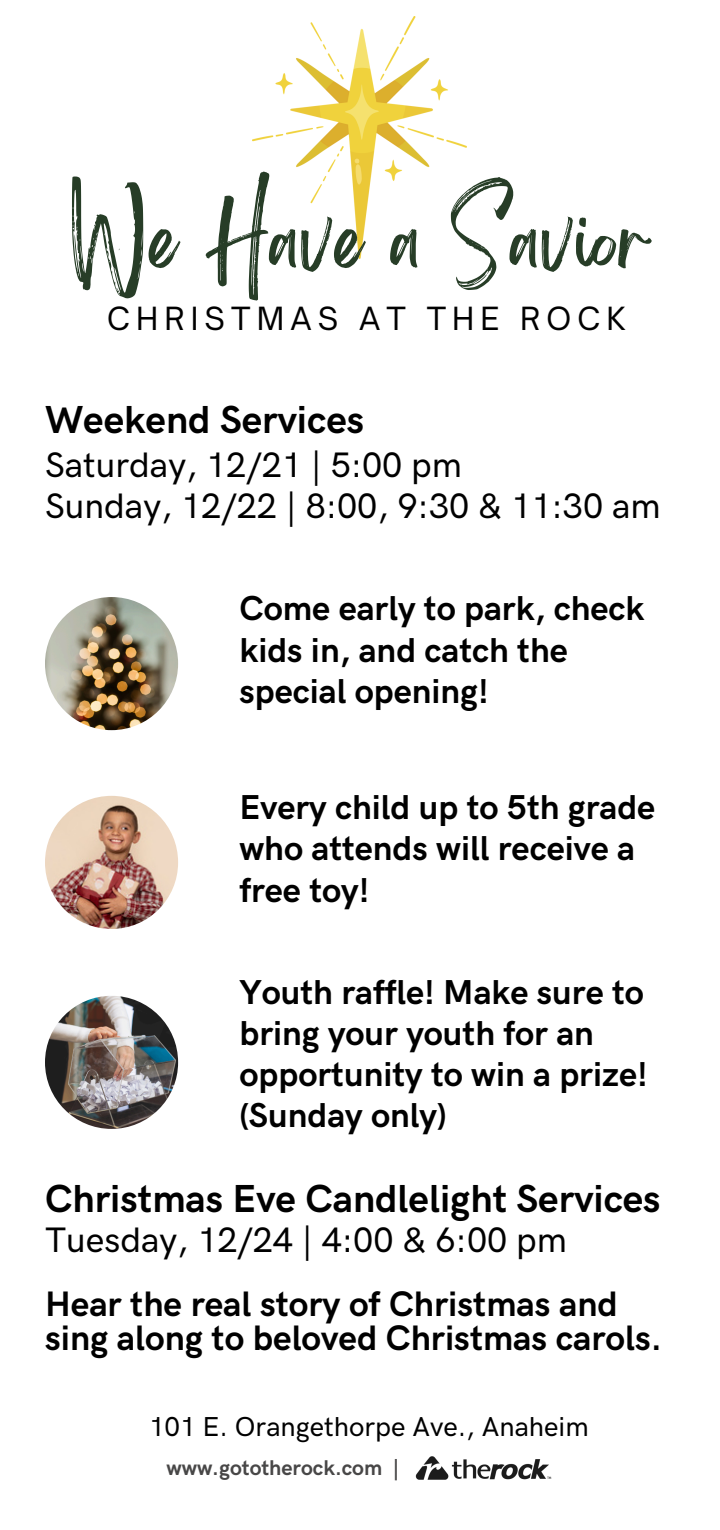
<style>
.page{position:relative;width:720px;height:1530px;background:#fff}
.page>*{position:absolute;margin:0;border:0;box-sizing:border-box;transform-origin:0 0}
.t1{font:71.5px "Brightwall";color:#273d27}
.t2{font:700 39.25px "HK Grotesk Pro";color:#000}
.t3{font:500 35.5px "HK Grotesk Pro";color:#000}
.t4{font:700 35.5px/33.8px "HK Grotesk Pro";color:#000}
.t5{font:700 34.75px/41.2px "HK Grotesk Pro";color:#000}
.t6{font:30.5px "Open Sauce One";letter-spacing:.2em;color:#000}
.t7{font:500 27.5px "HK Grotesk Pro";color:#000}
.t8{font:700 21.5px "HK Grotesk Pro";color:#484747}
</style>
<div class="page">
<img style="left:253px;top:16px;width:214px;height:242px">
<img style="left:415px;top:1456px;width:137px;height:24px">
<img style="left:45px;top:597px;width:133px;height:133px;border-radius:50%">
<img style="left:45px;top:796px;width:133px;height:133px;border-radius:50%">
<img style="left:45px;top:996px;width:133px;height:133px;border-radius:50%">
<p class="t1" style="left:71px;top:214px;width:580px">We Have a Savior</p>
<h1 class="t6" style="left:107px;top:300px;width:520px">CHRISTMAS AT THE ROCK</h1>
<h2 class="t2" style="left:45px;top:398px;width:321px">Weekend Services</h2>
<p class="t3" style="left:45px;top:445px;width:419px">Saturday, 12/21 | 5:00 pm</p>
<h3 class="t3" style="left:45px;top:486px;width:617px">Sunday, 12/22 | 8:00, 9:30 &amp; 11:30 am</h3>
<h3 class="t5" style="left:239px;top:589px;width:407px">Come early to park, check kids in, and catch the special opening!</h3>
<p class="t5" style="left:239px;top:788px;width:417px">Every child up to 5th grade who attends will receive a free toy!</p>
<h3 class="t5" style="left:239px;top:973px;width:410px">Youth raffle! Make sure to bring your youth for an opportunity to win a prize! (Sunday only)</h3>
<h2 class="t2" style="left:45px;top:1176px;width:617px">Christmas Eve Candlelight Services</h2>
<h2 class="t3" style="left:45px;top:1220px;width:523px">Tuesday, 12/24 | 4:00 &amp; 6:00 pm</h2>
<h5 class="t4" style="left:45px;top:1289px;width:619px">Hear the real story of Christmas and sing along to beloved Christmas carols.</h5>
<h4 class="t7" style="left:149px;top:1411px;width:441px">101 E. Orangethorpe Ave., Anaheim</h4>
<h2 class="t8" style="left:166px;top:1456px;width:234px">www.gototherock.com |</h2>
</div>
